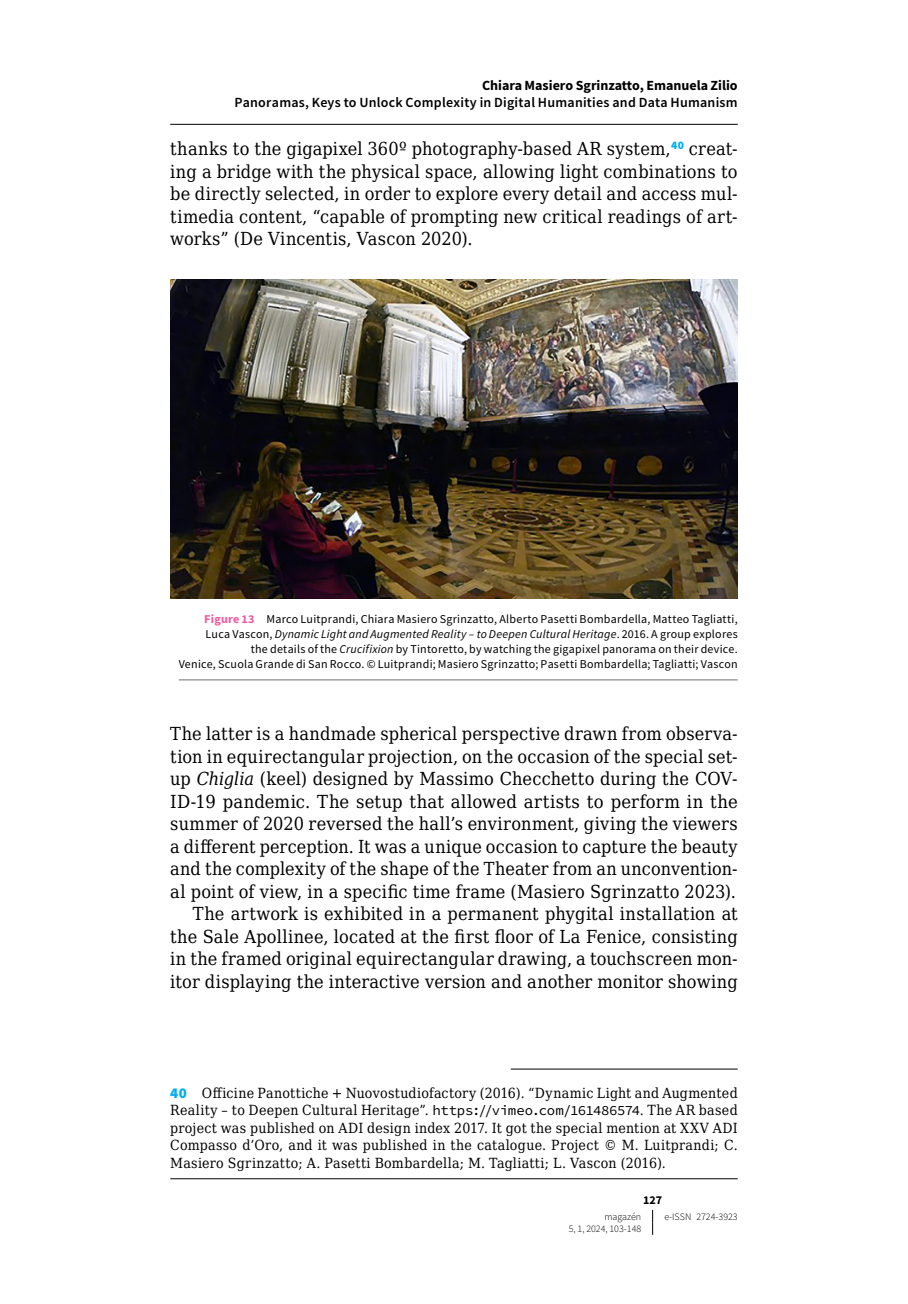
<style>
.page{position:relative;width:908px;height:1304px;background:#fff}
.page>*{position:absolute;margin:0;border:0;box-sizing:border-box;transform-origin:0 0}
.t1{font:18px/22.4px "DejaVu Serif Condensed";letter-spacing:.01em;color:#000;text-align:justify}
.t2{font:14px/17.6px "DejaVu Serif Condensed";letter-spacing:.02em;color:#000;text-align:justify}
.t3{font:600 14px "Source Sans Pro";letter-spacing:.015em;color:#000}
.t4{font:700 14px "Source Sans Pro";color:#000}
.t5{font:12px/15px "Source Sans Pro";letter-spacing:.02em;color:#000;text-align:right}
.t6{font:700 12px "Source Sans Pro";color:#000}
.t7{font:300 10px "Source Sans Pro";color:#000}
.s1{font-weight:700;color:#ef5ba1}
.s2{font-style:italic}
.s3{font-family:"Source Sans Pro";font-weight:900;font-size:15px;color:#00aeef}
.s4{font-family:"Source Code Pro"}
</style>
<div class="page">
<svg style="left:652px;top:1210px;width:1px;height:25px"></svg>
<hr style="left:179px;top:680px;width:558px;height:1px;background:#6d6e71">
<img style="left:170px;top:280px;width:567px;height:318px">
<hr style="left:510px;top:1069px;width:227px;height:1px;background:#000">
<hr style="left:170px;top:124px;width:567px;height:1px;background:#000">
<hr style="left:170px;top:1178px;width:567px;height:1px;background:#000">
<p class="t4" style="left:482px;top:76px;width:257px">Chiara Masiero Sgrinzatto, Emanuela Zilio</p>
<p class="t3" style="left:234px;top:94px;width:504px">Panoramas, Keys to Unlock Complexity in Digital Humanities and Data Humanism</p>
<p class="t1" style="left:170px;top:137px;width:568px">thanks to the gigapixel 360º photography-based AR system,<sup>40</sup> creat&shy;ing a bridge with the physical space, allowing light combinations to be directly selected, in order to explore every detail and access mul&shy;timedia content, “capable of prompting new critical readings of art&shy;works” (De Vincentis, Vascon 2020).</p>
<p class="t5" style="left:179px;top:612px;width:560px"><span class="s1">Figure 13</span> Marco Luitprandi, Chiara Masiero Sgrinzatto, Alberto Pasetti Bombardella, Matteo Tagliatti, Luca Vascon, <span class="s2">Dynamic Light and Augmented Reality – to Deepen Cultural Heritage</span>. 2016. A group explores<br>the details of the <span class="s2">Crucifixion</span> by Tintoretto, by watching the gigapixel panorama on their device.<br>Venice, Scuola Grande di San Rocco. © Luitprandi; Masiero Sgrinzatto; Pasetti Bombardella; Tagliatti; Vascon</p>
<p class="t1" style="left:170px;top:722px;width:568px;text-align:right">The latter is a handmade spherical perspective drawn from observa&shy;tion in equirectangular projection, on the occasion of the special set&shy;up <span class="s2">Chiglia</span> (keel) designed by Massimo Checchetto during the COV-ID-19 pandemic. The setup that allowed artists to perform in the summer of 2020 reversed the hall’s environment, giving the viewers a different perception. It was a unique occasion to capture the beauty and the complexity of the shape of the Theater from an unconvention&shy;al point of view, in a specific time frame (Masiero Sgrinzatto 2023).<br>The artwork is exhibited in a permanent phygital installation at the Sale Apollinee, located at the first floor of La Fenice, consisting in the framed original equirectangular drawing, a touchscreen mon&shy;itor displaying the interactive version and another monitor showing</p>
<p class="t2" style="left:170px;top:1084px;width:568px"><span class="s3">40</span> Officine Panottiche + Nuovostudiofactory (2016). “Dynamic Light and Augmented Reality – to Deepen Cultural Heritage”. <span class="s4">https://vimeo.com/161486574</span>. The AR based project was published on ADI design index 2017. It got the special mention at XXV ADI Compasso d’Oro, and it was published in the catalogue. Project © M. Luitprandi; C.<br>Masiero Sgrinzatto; A. Pasetti Bombardella; M. Tagliatti; L. Vascon (2016).</p>
<p class="t6" style="left:642px;top:1192px;width:21px">127</p>
<p class="t7" style="left:604px;top:1210px;width:38px">magazén</p>
<p class="t7" style="left:664px;top:1210px;width:75px">e-ISSN 2724‑3923</p>
<p class="t7" style="left:568px;top:1223px;width:74px">5, 1, 2024, 103-148</p>
</div>
